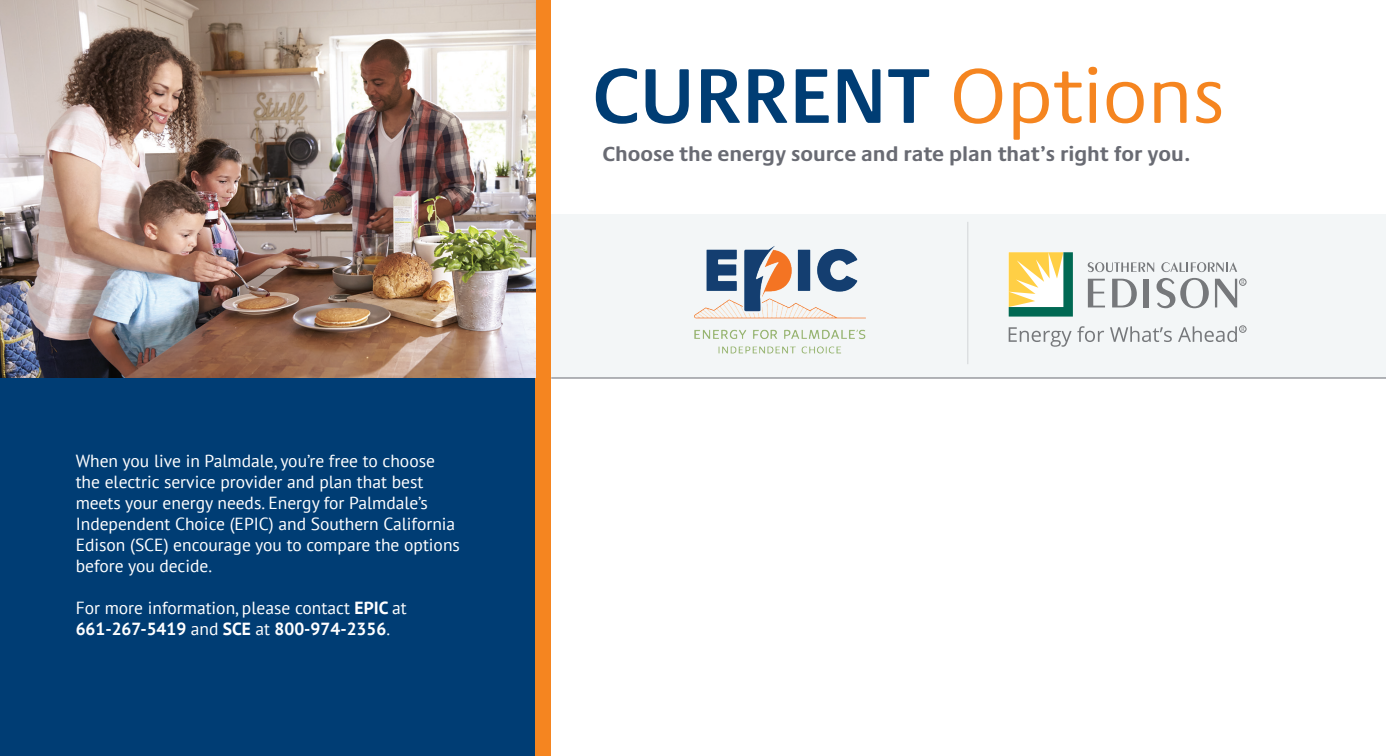
<style>
.page{position:relative;width:1386px;height:756px;background:#fff}
.page>*{position:absolute;margin:0;border:0;box-sizing:border-box;transform-origin:0 0}
.t1{font:600 80.33px "Praxis Next";color:#003d74}
.t2{font:700 21px "Praxis Next";color:#696b73}
.t3{font:17.5px/21px "PT Sans";color:#fff}
.s1{font-weight:700}
.s2{font-weight:400;color:#f58520}
</style>
<div class="page">
<div style="left:545px;top:214px;width:841px;height:164px;background:#f3f6f7"></div>
<svg style="left:1009px;top:252px;width:64px;height:65px"></svg>
<div style="left:1239px;top:279px;width:7px;height:7px;border:1px solid #76787b;border-radius:50%"></div>
<div style="left:1239px;top:326px;width:7px;height:7px;border:1px solid #76787b;border-radius:50%"></div>
<svg style="left:1088px;top:279px;width:17px;height:28px"></svg>
<svg style="left:1112px;top:279px;width:25px;height:28px"></svg>
<div style="left:1144px;top:279px;width:5px;height:28px;background:#76787b"></div>
<svg style="left:1157px;top:278px;width:52px;height:30px"></svg>
<svg style="left:1215px;top:279px;width:30px;height:28px"></svg>
<svg style="left:1088px;top:262px;width:66px;height:10px"></svg>
<svg style="left:1161px;top:262px;width:76px;height:10px"></svg>
<svg style="left:1009px;top:326px;width:95px;height:21px"></svg>
<svg style="left:1110px;top:326px;width:62px;height:16px"></svg>
<svg style="left:1178px;top:326px;width:67px;height:16px"></svg>
<hr style="left:967px;top:222px;width:1px;height:142px;background:#696b73">
<hr style="left:551px;top:378px;width:835px;height:1px;background:#696b73">
<div style="left:0;top:0;width:536px;height:756px;background:#003d74"></div>
<div style="left:536px;top:0;width:15px;height:756px;background:#f58520"></div>
<img style="left:0;top:0;width:536px;height:377px">
<img style="left:694px;top:246px;width:172px;height:108px">
<p class="t3" style="left:76px;top:450px;width:386px">When you live in Palmdale, you’re free to choose the electric service provider and plan that best meets your energy needs. Energy for Palmdale’s Independent Choice (EPIC) and Southern California Edison (SCE) encourage you to compare the options before you decide.</p>
<p class="t3" style="left:76px;top:597px;width:333px">For more information, please contact <span class="s1">EPIC</span> at<br><span class="s1">661-267-5419</span> and <span class="s1">SCE</span> at <span class="s1">800-974-2356</span>.</p>
<h1 class="t1" style="left:592px;top:33px;width:634px">CURRENT <span class="s2">Options</span></h1>
<p class="t2" style="left:602px;top:137px;width:590px">Choose the energy source and rate plan that’s right for you.</p>
</div>
